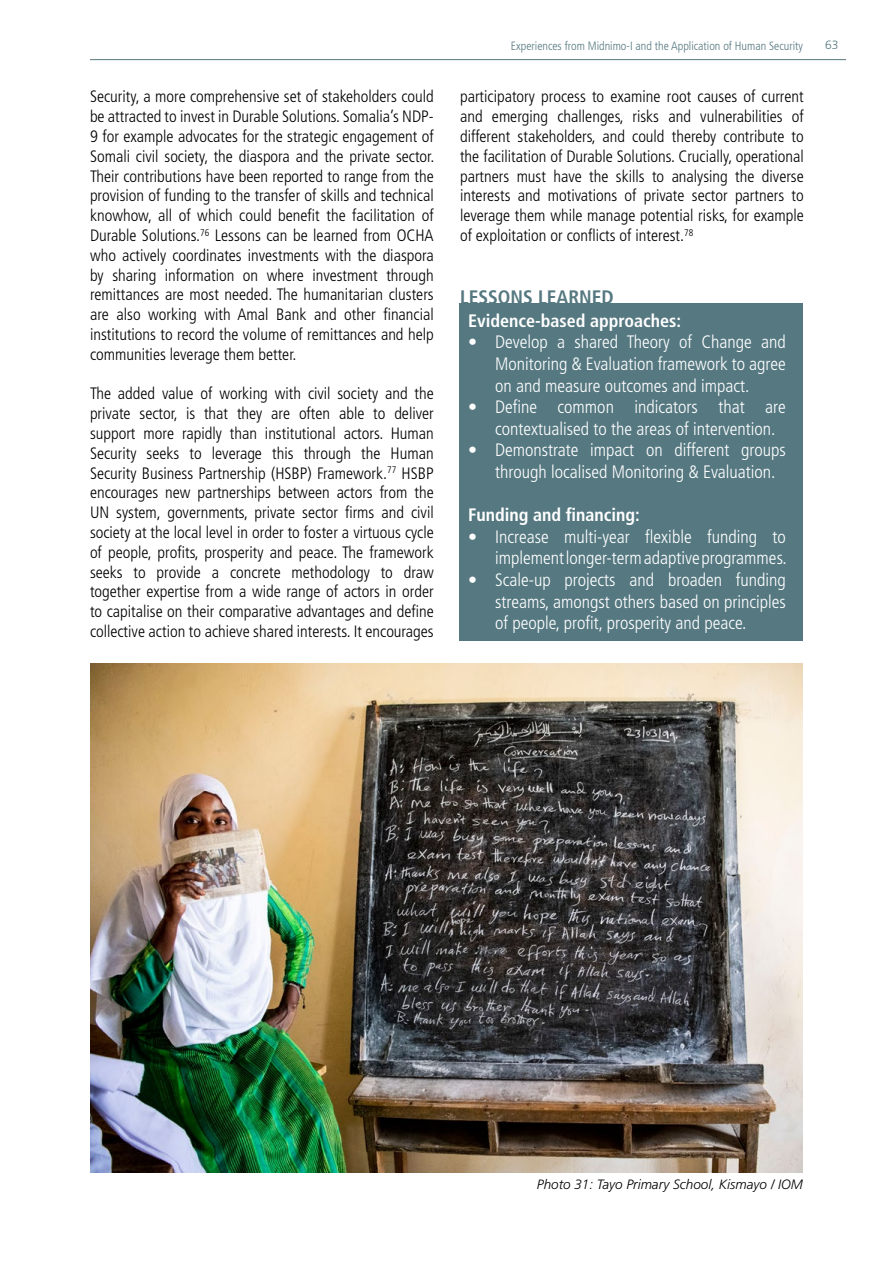
<style>
.page{position:relative;width:893px;height:1263px;background:#fff}
.page>*{position:absolute;margin:0;border:0;box-sizing:border-box;transform-origin:0 0}
.t1{font:700 condensed 19.5px "Frutiger LT Std";color:#557880}
.t2{font:300 condensed 18px/21.6px "Frutiger LT Std";color:#fff;text-align:justify}
.t3{font:700 condensed 18px "Frutiger LT Std";color:#fff}
.t4{font:300 condensed 16.5px/19.8px "Frutiger LT Std";color:#000;text-align:justify}
.t5{font:italic 300 13.5px "Frutiger LT Std";color:#000}
.t6{font:300 condensed 12px "Frutiger LT Std";color:#557880}
.t7{font:300 12px "Frutiger LT Std";color:#557880}
</style>
<div class="page">
<hr style="left:90px;top:59px;width:756px;height:1px;background:#557880">
<img style="left:90px;top:663px;width:713px;height:510px">
<div style="left:459px;top:303px;width:344px;height:338px;background:#557881"></div>
<p class="t4" style="left:90px;top:87px;width:346px">Security, a more comprehensive set of stakeholders could be attracted to invest in Durable Solutions. Somalia’s NDP-9 for example advocates for the strategic engagement of Somali civil society, the diaspora and the private sector.<br>Their contributions have been reported to range from the provision of funding to the transfer of skills and technical knowhow, all of which could benefit the facilitation of Durable Solutions.<sup>76</sup> Lessons can be learned from OCHA who actively coordinates investments with the diaspora by sharing information on where investment through remittances are most needed. The humanitarian clusters are also working with Amal Bank and other financial institutions to record the volume of remittances and help communities leverage them better.</p>
<p class="t4" style="left:90px;top:384px;width:345px">The added value of working with civil society and the private sector, is that they are often able to deliver support more rapidly than institutional actors. Human Security seeks to leverage this through the Human Security Business Partnership (HSBP) Framework.<sup>77</sup> HSBP encourages new partnerships between actors from the UN system, governments, private sector firms and civil society at the local level in order to foster a virtuous cycle of people, profits, prosperity and peace. The framework seeks to provide a concrete methodology to draw together expertise from a wide range of actors in order to capitalise on their comparative advantages and define collective action to achieve shared interests. It encourages</p>
<p class="t6" style="left:511px;top:39px;width:294px">Experiences from Midnimo-I and the Application of Human Security</p>
<p class="t7" style="left:825px;top:38px;width:15px">63</p>
<p class="t4" style="left:460px;top:87px;width:345px">participatory process to examine root causes of current and emerging challenges, risks and vulnerabilities of different stakeholders, and could thereby contribute to the facilitation of Durable Solutions. Crucially, operational partners must have the skills to analysing the diverse interests and motivations of private sector partners to leverage them while manage potential risks, for example of exploitation or conflicts of interest.<sup>78</sup></p>
<p class="t1" style="left:460px;top:285px;width:155px">LESSONS LEARNED</p>
<p class="t3" style="left:468px;top:310px;width:215px">Evidence-based approaches:</p>
<p class="t2" style="left:495px;top:332px;width:292px;text-indent:-27px">• Develop a shared Theory of Change and Monitoring &amp; Evaluation framework to agree on and measure outcomes and impact.</p>
<p class="t2" style="left:495px;top:396px;width:292px;text-indent:-27px">• Define common indicators that are contextualised to the areas of intervention.</p>
<p class="t2" style="left:495px;top:440px;width:292px;text-indent:-27px">• Demonstrate impact on different groups through localised Monitoring &amp; Evaluation.</p>
<p class="t3" style="left:468px;top:504px;width:173px">Funding and financing:</p>
<p class="t2" style="left:468px;top:526px;width:320px;text-align:right">• Increase multi-year flexible funding to implement longer-term adaptive programmes.</p>
<p class="t2" style="left:495px;top:569px;width:292px;text-indent:-27px">• Scale-up projects and broaden funding streams, amongst others based on principles of people, profit, prosperity and peace.</p>
<p class="t5" style="left:537px;top:1176px;width:268px">Photo 31: Tayo Primary School, Kismayo / IOM</p>
</div>
